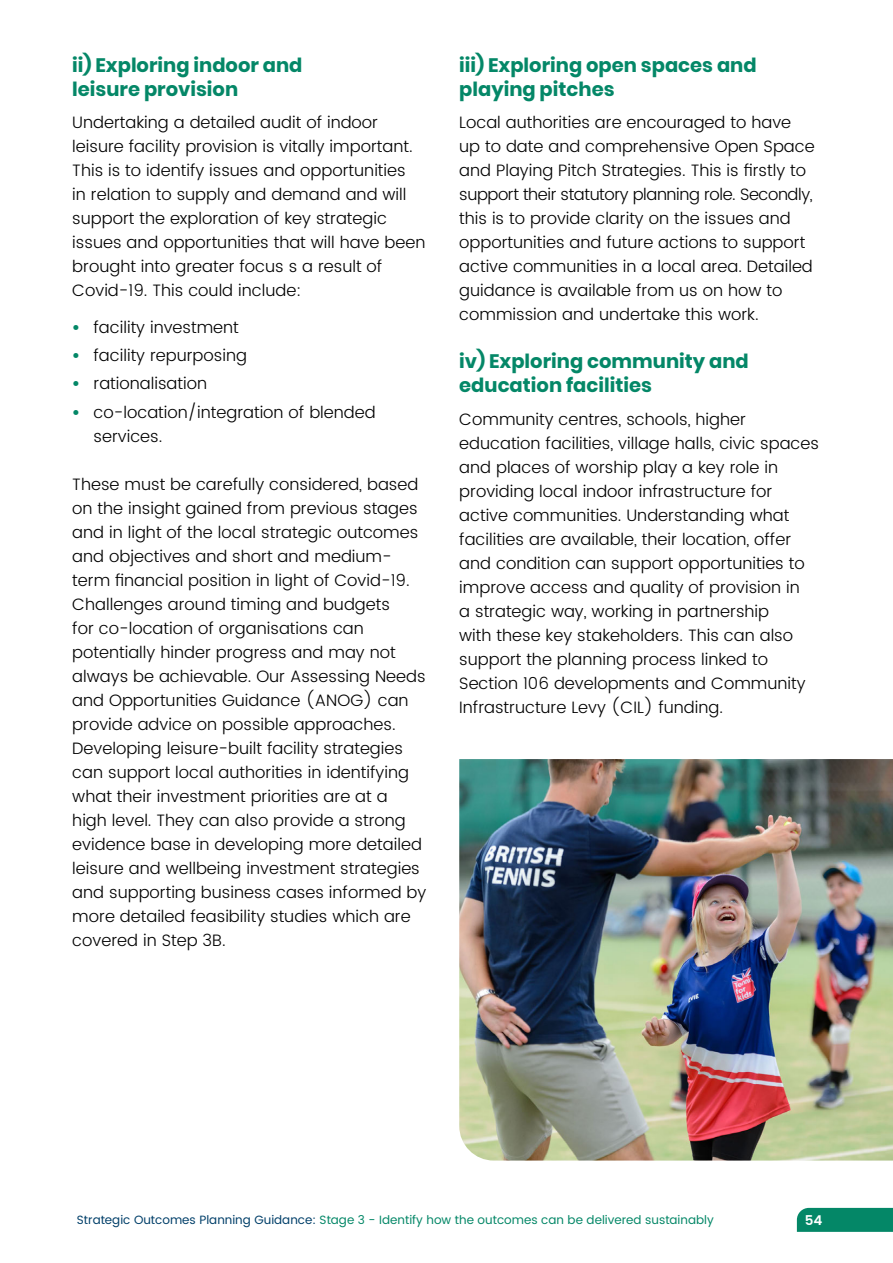
<style>
.page{position:relative;width:893px;height:1263px;background:#fff}
.page>*{position:absolute;margin:0;border:0;box-sizing:border-box;transform-origin:0 0}
._4_-_Heading{font:700 19.5px/24px "Poppins";color:#048767}
.Body_text{font:300 16.5px/24px "Poppins";color:#000}
.Green_bullets{font:300 16.5px/24px "Poppins";color:#000}
.t1{font:600 13.5px "Poppins";color:#fff}
.t2{font:12px "Poppins";color:#048767}
.s1{font-weight:700;color:#048767}
.s2{color:#003f69}
</style>
<div class="page">
<div style="left:797px;top:1208px;width:96px;height:24px;background:#048767"></div>
<img style="left:459px;top:759px;width:434px;height:401px">
<h4 class="_4_-_Heading" style="left:72px;top:53px;width:232px">ii) Exploring indoor and leisure provision</h4>
<p class="Body_text" style="left:72px;top:111px;width:355px">Undertaking a detailed audit of indoor leisure facility provision is vitally important.<br>This is to identify issues and opportunities<br>in relation to supply and demand and will support the exploration of key strategic issues and opportunities that will have been brought into greater focus s a result of Covid-19. This could include:</p>
<p class="Green_bullets" style="left:72px;top:316px;width:168px"><span class="s1">•</span> facility investment</p>
<p class="Green_bullets" style="left:72px;top:344px;width:176px"><span class="s1">•</span> facility repurposing</p>
<p class="Green_bullets" style="left:72px;top:372px;width:136px"><span class="s1">•</span> rationalisation</p>
<p class="Green_bullets" style="left:94px;top:400px;width:284px;text-indent:-21px"><span class="s1">•</span> co-location/integration of blended services.</p>
<p class="Body_text" style="left:72px;top:472px;width:356px">These must be carefully considered, based on the insight gained from previous stages and in light of the local strategic outcomes and objectives and short and medium&shy;term financial position in light of Covid-19.<br>Challenges around timing and budgets<br>for co-location of organisations can potentially hinder progress and may not always be achievable. Our Assessing Needs and Opportunities Guidance (ANOG) can provide advice on possible approaches.<br>Developing leisure-built facility strategies can support local authorities in identifying what their investment priorities are at a high level. They can also provide a strong evidence base in developing more detailed leisure and wellbeing investment strategies and supporting business cases informed by more detailed feasibility studies which are covered in Step 3B.</p>
<h4 class="_4_-_Heading" style="left:459px;top:53px;width:299px">iii) Exploring open spaces and playing pitches</h4>
<p class="Body_text" style="left:459px;top:111px;width:357px">Local authorities are encouraged to have up to date and comprehensive Open Space and Playing Pitch Strategies. This is firstly to support their statutory planning role. Secondly, this is to provide clarity on the issues and opportunities and future actions to support active communities in a local area. Detailed guidance is available from us on how to commission and undertake this work.</p>
<h4 class="_4_-_Heading" style="left:459px;top:349px;width:291px">iv) Exploring community and education facilities</h4>
<p class="Body_text" style="left:459px;top:407px;width:361px">Community centres, schools, higher education facilities, village halls, civic spaces and places of worship play a key role in providing local indoor infrastructure for active communities. Understanding what facilities are available, their location, offer and condition can support opportunities to improve access and quality of provision in<br>a strategic way, working in partnership<br>with these key stakeholders. This can also support the planning process linked to Section 106 developments and Community Infrastructure Levy (CIL) funding.</p>
<p class="t2" style="left:77px;top:1211px;width:638px"><span class="s2">Strategic Outcomes Planning Guidance:</span> Stage 3 - Identify how the outcomes can be delivered sustainably</p>
<p class="t1" style="left:805px;top:1210px;width:19px">54</p>
</div>
